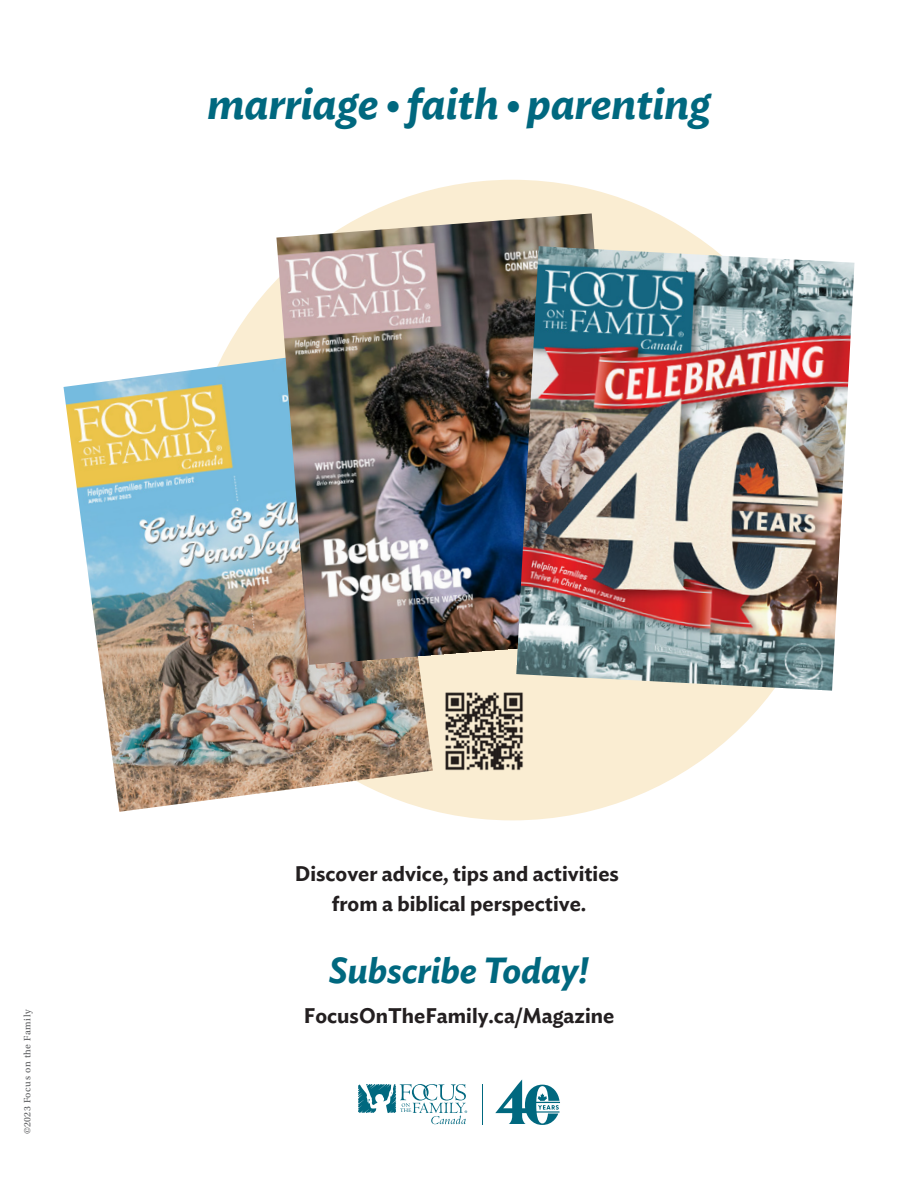
<style>
.page{position:relative;width:918px;height:1188px;background:#fff}
.page>*{position:absolute;margin:0;border:0;box-sizing:border-box;transform-origin:0 0}
.t1{font:italic 600 43.5px "Ideal Sans";letter-spacing:-.005em;color:#00687f}
.t2{font:italic 600 36px "Ideal Sans";letter-spacing:-.005em;color:#00687f}
.t3{font:600 21px/30px "Ideal Sans";color:#231f20;text-align:center}
.t4{font:9.75px "Utopia Std";letter-spacing:.06em;color:#57585a}
.s1{font-size:34.5px}
</style>
<div class="page">
<div style="left:188px;top:180px;width:649px;height:640px;background:#faedd2;border-radius:50%"></div>
<svg style="left:358px;top:1084px;width:109px;height:40px"></svg>
<hr style="left:482px;top:1084px;width:1px;height:40px;background:#00687f">
<svg style="left:495px;top:1079px;width:65px;height:46px"></svg>
<img style="left:64px;top:346px;width:369px;height:466px">
<img style="left:276px;top:213px;width:319px;height:452px">
<img style="left:516px;top:246px;width:338px;height:445px">
<img style="left:432px;top:679px;width:105px;height:105px">
<h1 class="t1" style="left:208px;top:70px;width:504px">marriage <span class="s1">•</span> faith <span class="s1">•</span> parenting</h1>
<p class="t4" style="left:22px;top:1134px;width:126px;rotate:-90deg">©2023 Focus on the Family</p>
<p class="t3" style="left:295px;top:857px;width:326px">Discover advice, tips and activities from a biblical perspective.</p>
<h2 class="t2" style="left:329px;top:942px;width:261px">Subscribe Today!</h2>
<p class="t3" style="left:304px;top:999px;width:312px">FocusOnTheFamily.ca/Magazine</p>
</div>
